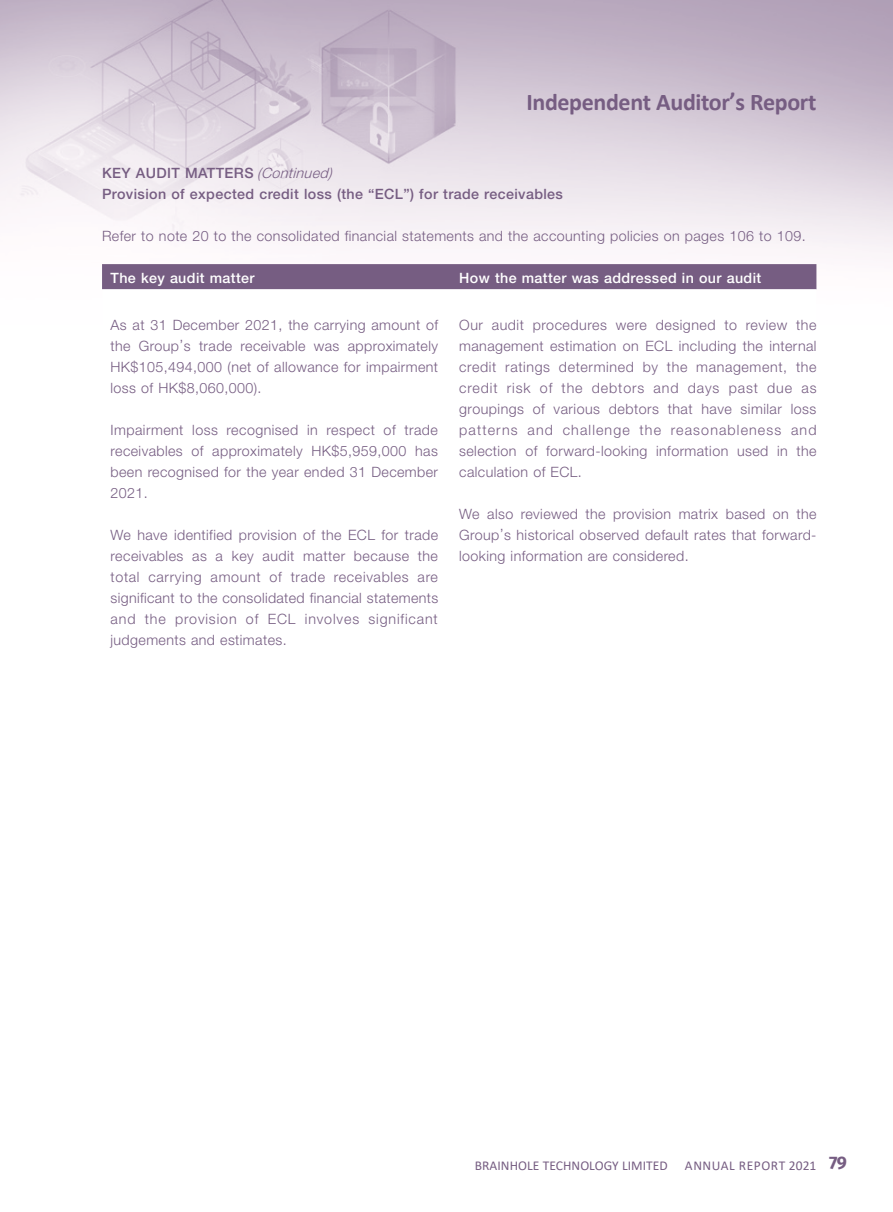
<style>
.page{position:relative;width:893px;height:1212px;background:#fff}
.page>*{position:absolute;margin:0;border:0;box-sizing:border-box;transform-origin:0 0}
.t1{font:700 24px "Calibri";letter-spacing:-.015em;color:#765d82}
.Body_Text{font:300 14.25px/21px "Helvetica Neue LT Std";letter-spacing:.03em;color:#765d82;text-align:justify}
.Heading_2{font:500 14.25px "Helvetica Neue LT Std";letter-spacing:.03em;color:#765d82}
.Body_Text-2{font:500 14.25px "Helvetica Neue LT Std";letter-spacing:.03em;color:#fff}
.Heading_1{font:500 14.25px "Helvetica Neue LT Std";letter-spacing:.03em;color:#765d82}
.t2{font:13.5px "Calibri";letter-spacing:.005em;color:#765d82}
.t3{font:13.5px "Calibri";letter-spacing:.04em;color:#765d82}
.s1{font-weight:300;font-style:italic}
.s2{font-family:"Fira Sans";font-weight:700;font-size:18px}
</style>
<div class="page">
<img style="left:0;top:0;width:893px;height:290px">
<div style="left:102px;top:264px;width:714px;height:25px;background:#765d82"></div>
<h1 class="t1" style="left:526px;top:85px;width:291px">Independent Auditor’s Report</h1>
<p class="Heading_1" style="left:102px;top:165px;width:232px">KEY AUDIT MATTERS <span class="s1">(Continued)</span></p>
<p class="Heading_2" style="left:102px;top:186px;width:462px">Provision of expected credit loss (the “ECL”) for trade receivables</p>
<p class="Body_Text" style="left:102px;top:226px;width:705px">Refer to note 20 to the consolidated financial statements and the accounting policies on pages 106 to 109.</p>
<p class="Body_Text-2" style="left:111px;top:270px;width:145px">The key audit matter</p>
<p class="Body_Text-2" style="left:459px;top:270px;width:303px">How the matter was addressed in our audit</p>
<p class="Body_Text" style="left:111px;top:314px;width:329px">As at 31 December 2021, the carrying amount of the Group’s trade receivable was approximately HK$105,494,000 (net of allowance for impairment loss of HK$8,060,000).</p>
<p class="Body_Text" style="left:111px;top:419px;width:329px">Impairment loss recognised in respect of trade receivables of approximately HK$5,959,000 has been recognised for the year ended 31 December 2021.</p>
<p class="Body_Text" style="left:111px;top:524px;width:329px">We have identified provision of the ECL for trade receivables as a key audit matter because the total carrying amount of trade receivables are significant to the consolidated financial statements and the provision of ECL involves significant judgements and estimates.</p>
<p class="Body_Text" style="left:459px;top:314px;width:359px">Our audit procedures were designed to review the management estimation on ECL including the internal credit ratings determined by the management, the credit risk of the debtors and days past due as groupings of various debtors that have similar loss patterns and challenge the reasonableness and selection of forward-looking information used in the calculation of ECL.</p>
<p class="Body_Text" style="left:459px;top:503px;width:359px">We also reviewed the provision matrix based on the Group’s historical observed default rates that forward&shy;looking information are considered.</p>
<p class="t2" style="left:475px;top:1156px;width:194px">BRAINHOLE TECHNOLOGY LIMITED</p>
<p class="t3" style="left:685px;top:1156px;width:164px">ANNUAL REPORT 2021 <span class="s2">79</span></p>
</div>
